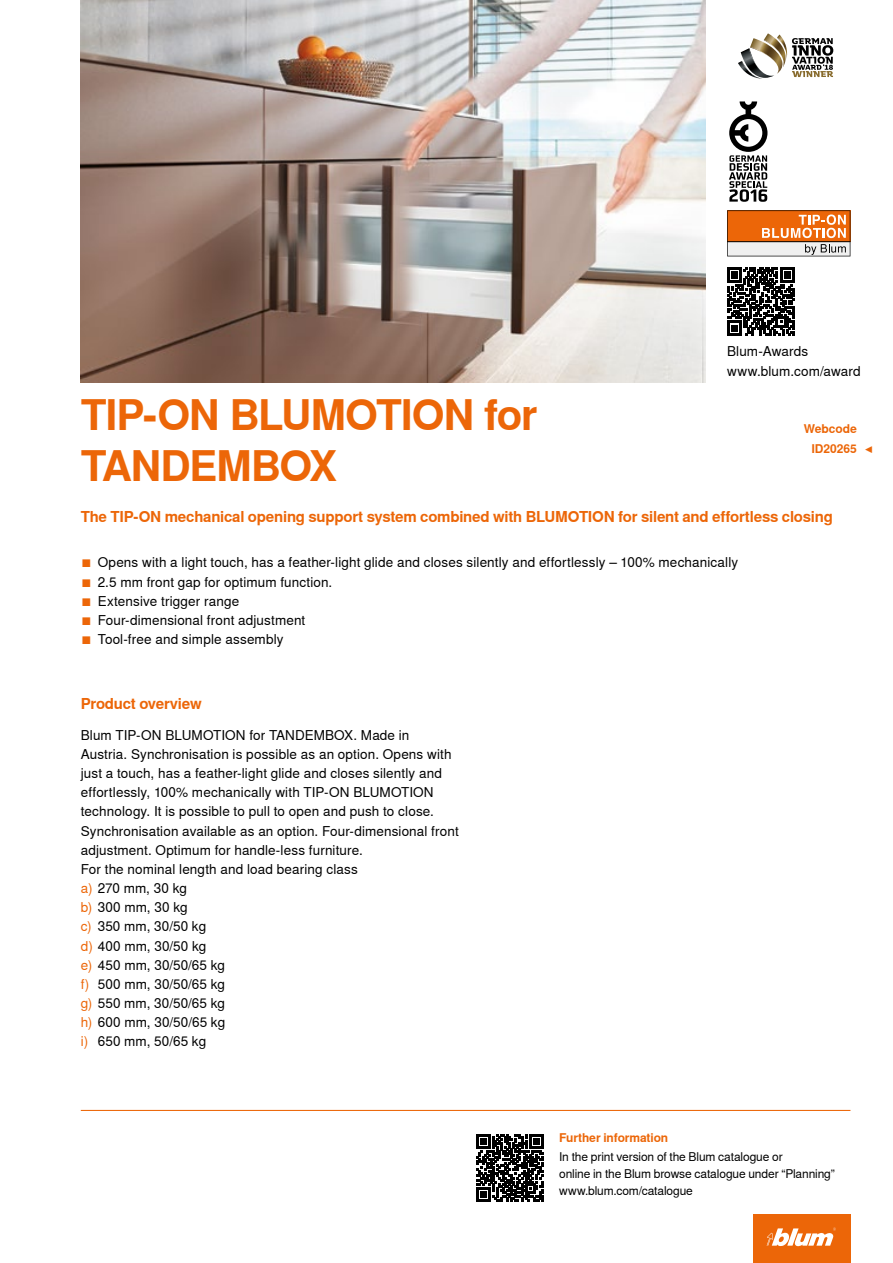
<style>
.page{position:relative;width:893px;height:1263px;background:#fff}
.page>*{position:absolute;margin:0;border:0;box-sizing:border-box;transform-origin:0 0}
.CB_AF_Ueber_Tit2{font:700 42px/50.4px "Nimbus Sans Global";letter-spacing:-.03em;color:#ec6608}
.CB_AF_Ueber_Ber1o_li{font:700 15px "Nimbus Sans Global";letter-spacing:-.015em;color:#ec6608}
.CB_AF_FliesIMG_li{font:13.5px/19.2px "Nimbus Sans Global";letter-spacing:.01em;color:#000}
.CB_AF_Bes_IMG9{font:13.5px "Nimbus Sans Global";letter-spacing:.01em;color:#000}
.CB_AF_Fliess_li{font:12px "Nimbus Sans Global";letter-spacing:-.01em;color:#000}
.CB_AF_Ueber_Ber2o_li{font:700 12px "Nimbus Sans Global";letter-spacing:-.01em;color:#ec6608}
.CB_AF_Ueber_Ber2o_re{font:700 12px "Nimbus Sans Global";letter-spacing:-.005em;color:#ec6608}
.s1{color:#ec6608}
</style>
<div class="page">
<img style="left:81px;top:0;width:625px;height:383px">
<svg style="left:738px;top:33px;width:95px;height:46px"></svg>
<svg style="left:729px;top:101px;width:38px;height:101px"></svg>
<svg style="left:727px;top:210px;width:123px;height:46px"></svg>
<div style="left:753px;top:1214px;width:97px;height:49px;background:#ec6608"></div>
<svg style="left:767px;top:1227px;width:69px;height:19px"></svg>
<svg style="left:727px;top:267px;width:68px;height:69px"></svg>
<svg style="left:727px;top:268px;width:67px;height:67px"></svg>
<hr style="left:81px;top:1110px;width:769px;height:1px;background:#ec6608">
<svg style="left:476px;top:1134px;width:67px;height:67px"></svg>
<p class="CB_AF_FliesIMG_li" style="left:727px;top:342px;width:83px">Blum-Awards</p>
<p class="CB_AF_FliesIMG_li" style="left:727px;top:361px;width:135px">www.blum.com/award</p>
<p class="CB_AF_Ueber_Tit2" style="left:81px;top:390px;width:458px">TIP-ON BLUMOTION for<br>TANDEMBOX</p>
<p class="CB_AF_Ueber_Ber1o_li" style="left:81px;top:508px;width:753px">The TIP-ON mechanical opening support system combined with BLUMOTION for silent and effortless closing</p>
<p class="CB_AF_Ueber_Ber2o_re" style="left:804px;top:422px;width:55px">Webcode</p>
<p class="CB_AF_Ueber_Ber2o_re" style="left:811px;top:441px;width:47px">ID20265</p>
<p class="CB_AF_Ueber_Ber2o_re" style="left:865px;top:441px;width:11px">◀</p>
<p class="CB_AF_Bes_IMG9" style="left:81px;top:555px;width:659px"><span class="s1">■</span> Opens with a light touch, has a feather-light glide and closes silently and effortlessly – 100% mechanically</p>
<p class="CB_AF_Bes_IMG9" style="left:81px;top:574px;width:253px"><span class="s1">■</span> 2.5 mm front gap for optimum function.</p>
<p class="CB_AF_Bes_IMG9" style="left:81px;top:593px;width:160px"><span class="s1">■</span> Extensive trigger range</p>
<p class="CB_AF_Bes_IMG9" style="left:81px;top:612px;width:226px"><span class="s1">■</span> Four-dimensional front adjustment</p>
<p class="CB_AF_Bes_IMG9" style="left:81px;top:631px;width:204px"><span class="s1">■</span> Tool-free and simple assembly</p>
<p class="CB_AF_Ueber_Ber1o_li" style="left:81px;top:695px;width:122px">Product overview</p>
<p class="CB_AF_FliesIMG_li" style="left:81px;top:725px;width:379px">Blum TIP-ON BLUMOTION for TANDEMBOX. Made in Austria. Synchronisation is possible as an option. Opens with just a touch, has a feather-light glide and closes silently and effortlessly, 100% mechanically with TIP-ON BLUMOTION technology. It is possible to pull to open and push to close.<br>Synchronisation available as an option. Four-dimensional front adjustment. Optimum for handle-less furniture.</p>
<p class="CB_AF_FliesIMG_li" style="left:81px;top:859px;width:279px">For the nominal length and load bearing class</p>
<p class="CB_AF_FliesIMG_li" style="left:81px;top:879px;width:108px"><span class="s1">a)</span> 270 mm, 30 kg</p>
<p class="CB_AF_FliesIMG_li" style="left:81px;top:898px;width:108px"><span class="s1">b)</span> 300 mm, 30 kg</p>
<p class="CB_AF_FliesIMG_li" style="left:81px;top:917px;width:127px"><span class="s1">c)</span> 350 mm, 30/50 kg</p>
<p class="CB_AF_FliesIMG_li" style="left:81px;top:936px;width:127px"><span class="s1">d)</span> 400 mm, 30/50 kg</p>
<p class="CB_AF_FliesIMG_li" style="left:81px;top:955px;width:146px"><span class="s1">e)</span> 450 mm, 30/50/65 kg</p>
<p class="CB_AF_FliesIMG_li" style="left:81px;top:975px;width:146px"><span class="s1">f)</span> 500 mm, 30/50/65 kg</p>
<p class="CB_AF_FliesIMG_li" style="left:81px;top:994px;width:146px"><span class="s1">g)</span> 550 mm, 30/50/65 kg</p>
<p class="CB_AF_FliesIMG_li" style="left:81px;top:1013px;width:146px"><span class="s1">h)</span> 600 mm, 30/50/65 kg</p>
<p class="CB_AF_FliesIMG_li" style="left:81px;top:1032px;width:127px"><span class="s1">i)</span> 650 mm, 50/65 kg</p>
<p class="CB_AF_Ueber_Ber2o_li" style="left:559px;top:1130px;width:111px">Further information</p>
<p class="CB_AF_Fliess_li" style="left:559px;top:1149px;width:225px">In the print version of the Blum catalogue or</p>
<p class="CB_AF_Fliess_li" style="left:559px;top:1166px;width:277px">online in the Blum browse catalogue under “Planning”</p>
<p class="CB_AF_Fliess_li" style="left:559px;top:1183px;width:135px">www.blum.com/catalogue</p>
</div>
